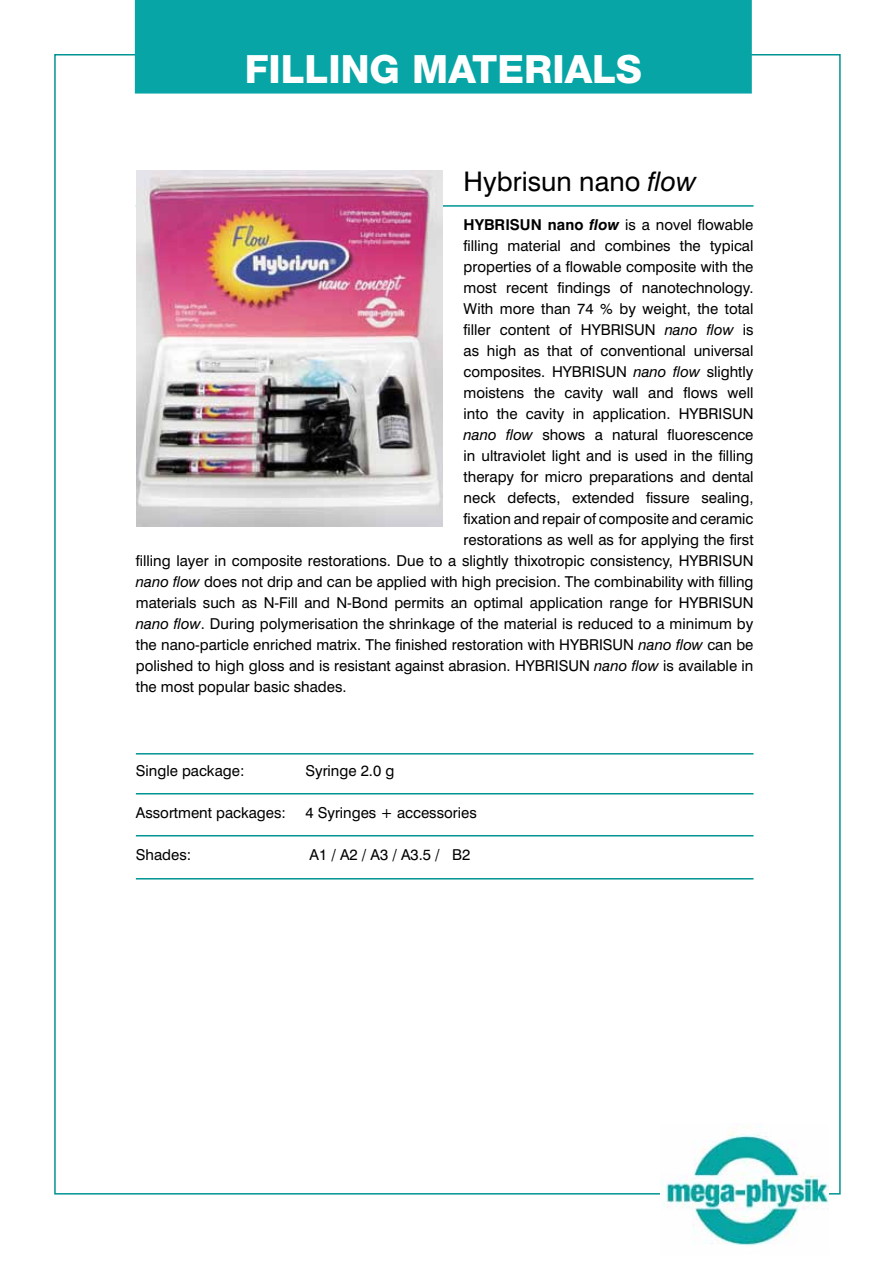
<style>
.page{position:relative;width:893px;height:1263px;background:#fff}
.page>*{position:absolute;margin:0;border:0;box-sizing:border-box;transform-origin:0 0}
.t1{font:800 39px "Helvetica Neue";color:#fff}
.t2{font:27px "Swiss 721 BT";color:#000}
.t3{font:15px "Swiss 721 BT";color:#000}
.s1{font-style:italic}
.s2{font-weight:700}
.s3{font-weight:700;font-style:italic}
</style>
<div class="page">
<div style="left:135px;top:0;width:617px;height:94px;background:#07a5a5"></div>
<img style="left:660px;top:1126px;width:169px;height:120px">
<hr style="left:136px;top:205px;width:617px;height:2px;background:#009492">
<hr style="left:136px;top:753px;width:617px;height:1px;background:#009492">
<img style="left:136px;top:170px;width:306px;height:357px">
<hr style="left:136px;top:793px;width:617px;height:1px;background:#009492">
<hr style="left:136px;top:835px;width:617px;height:1px;background:#009492">
<hr style="left:136px;top:878px;width:617px;height:1px;background:#009492">
<h1 class="t1" style="left:245px;top:46px;width:399px">FILLING MATERIALS</h1>
<h2 class="t2" style="left:464px;top:165px;width:234px">Hybrisun nano <span class="s1">flow</span></h2>
<p class="t3" style="left:464px;top:215px;width:291px"><span class="s2">HYBRISUN nano</span> <span class="s3">flow</span> is a novel flowable</p>
<p class="t3" style="left:464px;top:236px;width:291px">filling material and combines the typical</p>
<p class="t3" style="left:464px;top:257px;width:291px">properties of a flowable composite with the</p>
<p class="t3" style="left:464px;top:278px;width:291px">most recent findings of nanotechnology.</p>
<p class="t3" style="left:464px;top:299px;width:291px">With more than 74 % by weight, the total</p>
<p class="t3" style="left:464px;top:320px;width:291px">filler content of HYBRISUN <span class="s1">nano flow</span> is</p>
<p class="t3" style="left:464px;top:341px;width:291px">as high as that of conventional universal</p>
<p class="t3" style="left:464px;top:362px;width:291px">composites. HYBRISUN <span class="s1">nano flow</span> slightly</p>
<p class="t3" style="left:464px;top:383px;width:291px">moistens the cavity wall and flows well</p>
<p class="t3" style="left:464px;top:404px;width:291px">into the cavity in application. HYBRISUN</p>
<p class="t3" style="left:464px;top:425px;width:291px"><span class="s1">nano flow</span> shows a natural fluorescence</p>
<p class="t3" style="left:464px;top:446px;width:291px">in ultraviolet light and is used in the filling</p>
<p class="t3" style="left:464px;top:467px;width:291px">therapy for micro preparations and dental</p>
<p class="t3" style="left:464px;top:488px;width:291px">neck defects, extended fissure sealing,</p>
<p class="t3" style="left:464px;top:509px;width:291px">fixation and repair of composite and ceramic</p>
<p class="t3" style="left:464px;top:530px;width:291px">restorations as well as for applying the first</p>
<p class="t3" style="left:136px;top:551px;width:619px">filling layer in composite restorations. Due to a slightly thixotropic consistency, HYBRISUN</p>
<p class="t3" style="left:136px;top:572px;width:619px"><span class="s1">nano flow</span> does not drip and can be applied with high precision. The combinability with filling</p>
<p class="t3" style="left:136px;top:593px;width:619px">materials such as N-Fill and N-Bond permits an optimal application range for HYBRISUN</p>
<p class="t3" style="left:136px;top:614px;width:619px"><span class="s1">nano flow</span>. During polymerisation the shrinkage of the material is reduced to a minimum by</p>
<p class="t3" style="left:136px;top:635px;width:619px">the nano-particle enriched matrix. The finished restoration with HYBRISUN <span class="s1">nano flow</span> can be</p>
<p class="t3" style="left:136px;top:656px;width:619px">polished to high gloss and is resistant against abrasion. HYBRISUN <span class="s1">nano flow</span> is available in</p>
<p class="t3" style="left:136px;top:677px;width:212px">the most popular basic shades.</p>
<p class="t3" style="left:136px;top:761px;width:110px">Single package:</p>
<p class="t3" style="left:305px;top:761px;width:90px">Syringe 2.0 g</p>
<p class="t3" style="left:136px;top:803px;width:152px">Assortment packages:</p>
<p class="t3" style="left:305px;top:803px;width:173px">4 Syringes + accessories</p>
<p class="t3" style="left:136px;top:845px;width:57px">Shades:</p>
<p class="t3" style="left:309px;top:845px;width:162px">A1 / A2 / A3 / A3.5 / B2</p>
</div>
